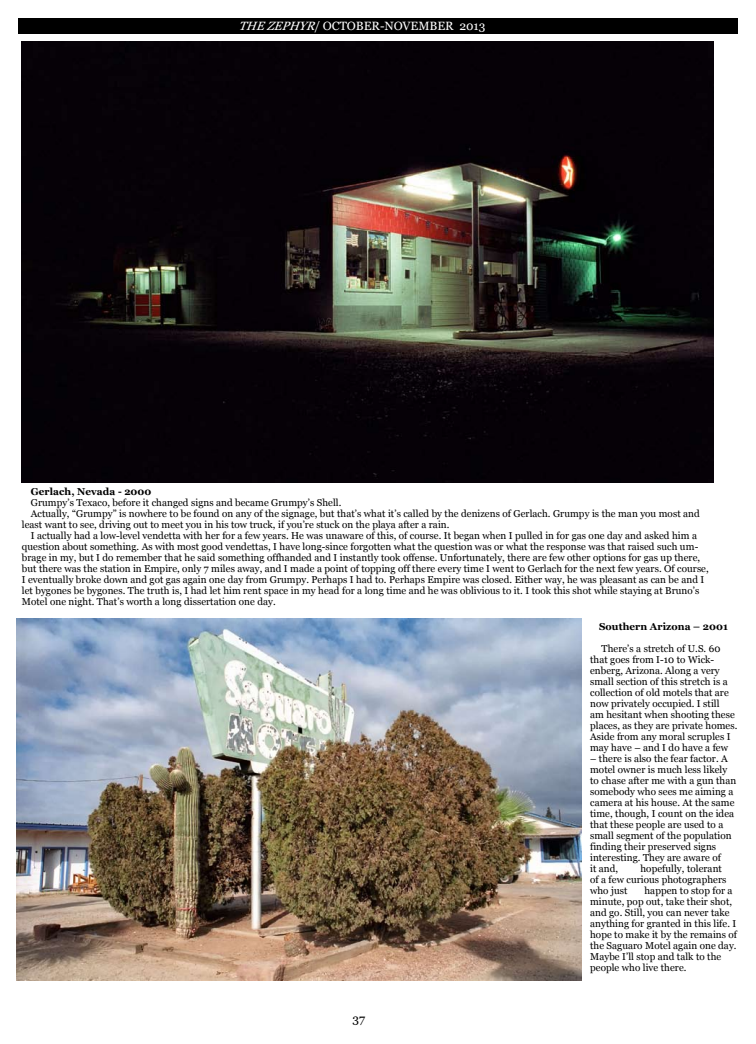
<style>
.page{position:relative;width:756px;height:1044px;background:#fff}
.page>*{position:absolute;margin:0;border:0;box-sizing:border-box;transform-origin:0 0}
.t1{font:12px "Georgia";color:#fff}
.t2{font:12px "Georgia";color:#000}
.t3{font:10px/11px "Georgia";color:#000}
.t4{font:700 10px "Georgia";color:#000}
.s1{font-style:italic}
</style>
<div class="page">
<div style="left:18px;top:18px;width:720px;height:16px;background:#000"></div>
<img style="left:22px;top:41px;width:692px;height:441px">
<img style="left:17px;top:618px;width:564px;height:363px">
<p class="t1" style="left:238px;top:19px;width:249px"><span class="s1">THEZEPHYR</span>/ OCTOBER-NOVEMBER 2013</p>
<p class="t4" style="left:31px;top:485px;width:123px">Gerlach, Nevada - 2000</p>
<p class="t3" style="left:31px;top:497px;width:312px">Grumpy’s Texaco, before it changed signs and became Grumpy’s Shell.</p>
<p class="t3" style="left:31px;top:508px;width:671px">Actually, “Grumpy” is nowhere to be found on any of the signage, but that’s what it’s called by the denizens of Gerlach. Grumpy is the man you most and</p>
<p class="t3" style="left:22px;top:519px;width:429px">least want to see, driving out to meet you in his tow truck, if you’re stuck on the playa after a rain.</p>
<p class="t3" style="left:31px;top:530px;width:668px">I actually had a low-level vendetta with her for a few years. He was unaware of this, of course. It began when I pulled in for gas one day and asked him a</p>
<p class="t3" style="left:22px;top:541px;width:678px">question about something. As with most good vendettas, I have long-since forgotten what the question was or what the response was that raised such um-</p>
<p class="t3" style="left:22px;top:552px;width:680px">brage in my, but I do remember that he said something offhanded and I instantly took offense. Unfortunately, there are few other options for gas up there,</p>
<p class="t3" style="left:22px;top:563px;width:689px">but there was the station in Empire, only 7 miles away, and I made a point of topping off there every time I went to Gerlach for the next few years. Of course,</p>
<p class="t3" style="left:22px;top:574px;width:684px">I eventually broke down and got gas again one day from Grumpy. Perhaps I had to. Perhaps Empire was closed. Either way, he was pleasant as can be and I</p>
<p class="t3" style="left:22px;top:585px;width:679px">let bygones be bygones. The truth is, I had let him rent space in my head for a long time and he was oblivious to it. I took this shot while staying at Bruno’s</p>
<p class="t3" style="left:22px;top:596px;width:256px">Motel one night. That’s worth a long dissertation one day.</p>
<p class="t4" style="left:599px;top:620px;width:131px">Southern Arizona – 2001</p>
<p class="t3" style="left:590px;top:643px;width:149px;text-indent:11px">There’s a stretch of U.S. 60 that goes from I-10 to Wick&shy;enberg, Arizona. Along a very small section of this stretch is a collection of old motels that are now privately occupied. I still<br>am hesitant when shooting these places, as they are private homes.<br>Aside from any moral scruples I may have – and I do have a few</p>
<p class="t3" style="left:590px;top:753px;width:148px">– there is also the fear factor. A motel owner is much less likely to chase after me with a gun than somebody who sees me aiming a camera at his house. At the same time, though, I count on the idea that these people are used to a small segment of the population finding their preserved signs interesting. They are aware of<br>it and,</p>
<p class="t3" style="left:590px;top:863px;width:138px;text-indent:50px">hopefully, tolerant of a few curious photographers who just</p>
<p class="t3" style="left:590px;top:885px;width:149px;text-indent:54px">happen to stop for a minute, pop out, take their shot, and go. Still, you can never take anything for granted in this life. I hope to make it by the remains of the Saguaro Motel again one day.<br>Maybe I’ll stop and talk to the people who live there.</p>
<p class="t2" style="left:352px;top:1012px;width:14px">37</p>
</div>
